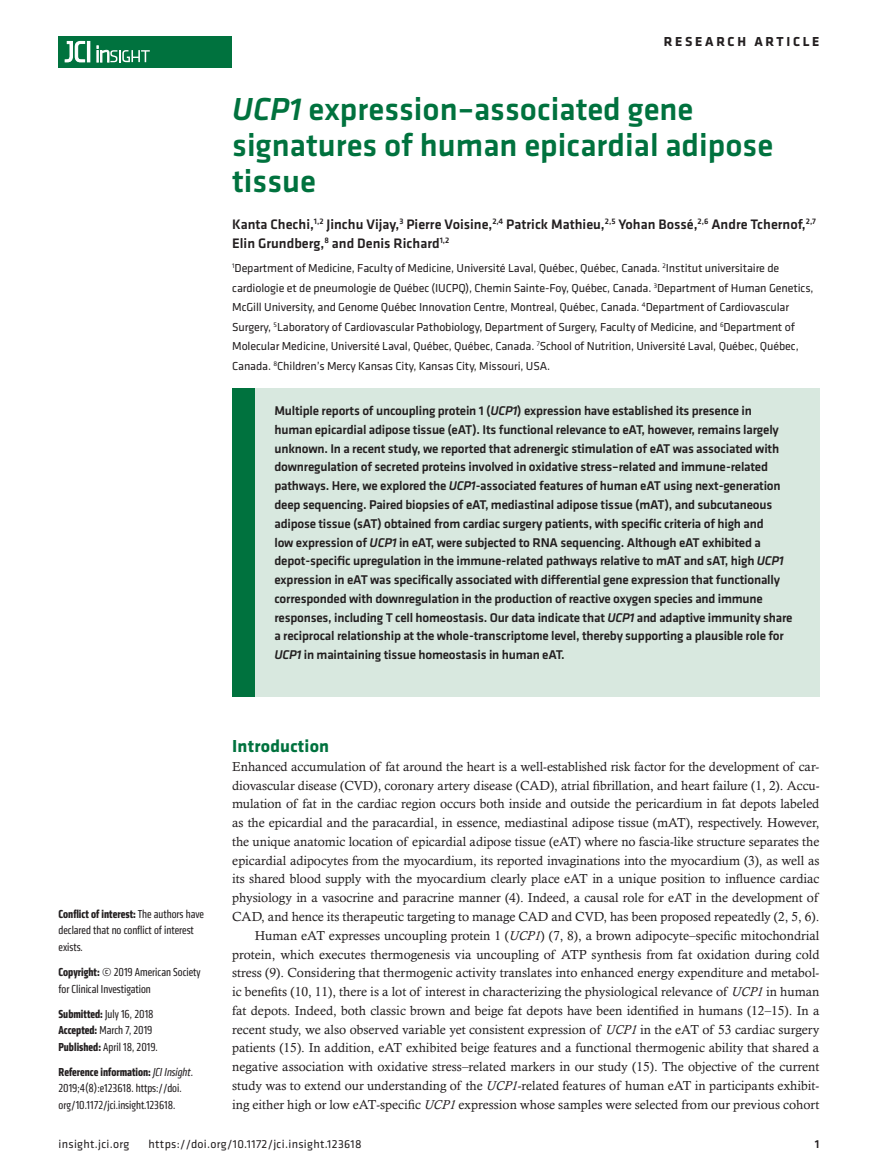
<style>
.page{position:relative;width:878px;height:1175px;background:#fff}
.page>*{position:absolute;margin:0;border:0;box-sizing:border-box;transform-origin:0 0}
.t1{font:500 33px/36px "Klavika Basic";color:#00723e}
.t2{font:700 18px "Klavika";letter-spacing:.01em;color:#00723e}
.t3{font:500 14.25px/19.5px "Klavika Basic";color:#231f20}
.t4{font:700 13.5px "Klavika Basic";letter-spacing:.2em;color:#231f20}
.t5{font:13.2px/18.8px "Calisto MT Std";letter-spacing:-.005em;color:#231f20;text-align:right}
.t6{font:500 13.2px/18.8px "Klavika Basic";letter-spacing:-.015em;color:#231f20}
.t7{font:12px/19.5px "Klavika";letter-spacing:-.01em;color:#231f20}
.t8{font:condensed 12px/16.5px "Klavika";color:#231f20}
.t9{font:12px "Klavika Basic";letter-spacing:.025em;color:#231f20}
.t10{font:500 12px "Klavika Basic";color:#231f20}
.s1{font-style:italic}
.s2{font-weight:700}
</style>
<div class="page">
<div style="left:59px;top:36px;width:173px;height:31px;background:#00723e"></div>
<hr style="left:87px;top:41px;width:3px;height:21px;background:#fff">
<svg style="left:64px;top:41px;width:21px;height:22px"></svg>
<svg style="left:97px;top:46px;width:53px;height:16px"></svg>
<div style="left:232px;top:388px;width:587px;height:308px;background:#d8e8df"></div>
<div style="left:232px;top:388px;width:22px;height:308px;background:#00723e"></div>
<p class="t4" style="left:663px;top:32px;width:157px">RESEARCH ARTICLE</p>
<h1 class="t1" style="left:232px;top:91px;width:542px"><span class="s1">UCP1</span> expression–associated gene signatures of human epicardial adipose tissue</h1>
<p class="t3" style="left:232px;top:214px;width:585px">Kanta Chechi,<sup>1,2</sup> Jinchu Vijay,<sup>3</sup> Pierre Voisine,<sup>2,4</sup> Patrick Mathieu,<sup>2,5</sup> Yohan Bossé,<sup>2,6</sup> Andre Tchernof,<sup>2,7<br></sup>Elin Grundberg,<sup>8</sup> and Denis Richard<sup>1,2</sup></p>
<p class="t7" style="left:232px;top:258px;width:583px"><sup>1</sup>Department of Medicine, Faculty of Medicine, Université Laval, Québec, Québec, Canada. <sup>2</sup>Institut universitaire de cardiologie et de pneumologie de Québec (IUCPQ), Chemin Sainte-Foy, Québec, Canada. <sup>3</sup>Department of Human Genetics, McGill University, and Genome Québec Innovation Centre, Montreal, Québec, Canada. <sup>4</sup>Department of Cardiovascular Surgery, <sup>5</sup>Laboratory of Cardiovascular Pathobiology, Department of Surgery, Faculty of Medicine, and <sup>6</sup>Department of Molecular Medicine, Université Laval, Québec, Québec, Canada. <sup>7</sup>School of Nutrition, Université Laval, Québec, Québec, Canada. <sup>8</sup>Children’s Mercy Kansas City, Kansas City, Missouri, USA.</p>
<p class="t6" style="left:274px;top:401px;width:519px">Multiple reports of uncoupling protein 1 (<span class="s1">UCP1</span>) expression have established its presence in human epicardial adipose tissue (eAT). Its functional relevance to eAT, however, remains largely unknown. In a recent study, we reported that adrenergic stimulation of eAT was associated with downregulation of secreted proteins involved in oxidative stress–related and immune-related pathways. Here, we explored the <span class="s1">UCP1</span>-associated features of human eAT using next-generation deep sequencing. Paired biopsies of eAT, mediastinal adipose tissue (mAT), and subcutaneous adipose tissue (sAT) obtained from cardiac surgery patients, with specific criteria of high and<br>low expression of <span class="s1">UCP1</span> in eAT, were subjected to RNA sequencing. Although eAT exhibited a depot-specific upregulation in the immune-related pathways relative to mAT and sAT, high <span class="s1">UCP1 </span>expression in eAT was specifically associated with differential gene expression that functionally corresponded with downregulation in the production of reactive oxygen species and immune responses, including T cell homeostasis. Our data indicate that <span class="s1">UCP1</span> and adaptive immunity share a reciprocal relationship at the whole-transcriptome level, thereby supporting a plausible role for <span class="s1">UCP1</span> in maintaining tissue homeostasis in human eAT.</p>
<p class="t8" style="left:59px;top:905px;width:147px"><span class="s2">Conflict of interest:</span> The authors have declared that no conflict of interest exists.</p>
<p class="t8" style="left:59px;top:963px;width:144px"><span class="s2">Copyright:</span> © 2019 American Society for Clinical Investigation</p>
<p class="t8" style="left:59px;top:1005px;width:101px"><span class="s2">Submitted:</span> July 16, 2018<br><span class="s2">Accepted:</span> March 7, 2019<br><span class="s2">Published:</span> April 18, 2019.</p>
<p class="t8" style="left:59px;top:1063px;width:136px"><span class="s2">Reference information:</span> <span class="s1">JCI Insight</span>.<br>2019;4(8):e123618. https://doi. org/10.1172/jci.insight.123618.</p>
<h2 class="t2" style="left:232px;top:733px;width:98px">Introduction</h2>
<p class="t5" style="left:232px;top:757px;width:588px">Enhanced accumulation of fat around the heart is a well-established risk factor for the development of car&shy;diovascular disease (CVD), coronary artery disease (CAD), atrial fibrillation, and heart failure (1, 2). Accu&shy;mulation of fat in the cardiac region occurs both inside and outside the pericardium in fat depots labeled as the epicardial and the paracardial, in essence, mediastinal adipose tissue (mAT), respectively. However, the unique anatomic location of epicardial adipose tissue (eAT) where no fascia-like structure separates the epicardial adipocytes from the myocardium, its reported invaginations into the myocardium (3), as well as its shared blood supply with the myocardium clearly place eAT in a unique position to influence cardiac physiology in a vasocrine and paracrine manner (4). Indeed, a causal role for eAT in the development of CAD, and hence its therapeutic targeting to manage CAD and CVD, has been proposed repeatedly (2, 5, 6).<br>Human eAT expresses uncoupling protein 1 (<span class="s1">UCP1</span>) (7, 8), a brown adipocyte–specific mitochondrial protein, which executes thermogenesis via uncoupling of ATP synthesis from fat oxidation during cold stress (9). Considering that thermogenic activity translates into enhanced energy expenditure and metabol&shy;ic benefits (10, 11), there is a lot of interest in characterizing the physiological relevance of <span class="s1">UCP1</span> in human fat depots. Indeed, both classic brown and beige fat depots have been identified in humans (12–15). In a recent study, we also observed variable yet consistent expression of <span class="s1">UCP1</span> in the eAT of 53 cardiac surgery patients (15). In addition, eAT exhibited beige features and a functional thermogenic ability that shared a negative association with oxidative stress–related markers in our study (15). The objective of the current study was to extend our understanding of the <span class="s1">UCP1</span>-related features of human eAT in participants exhibit&shy;ing either high or low eAT-specific <span class="s1">UCP1</span> expression whose samples were selected from our previous cohort</p>
<p class="t9" style="left:58px;top:1135px;width:72px">insight.jci.org</p>
<p class="t9" style="left:148px;top:1135px;width:214px">https://doi.org/10.1172/jci.insight.123618</p>
<p class="t10" style="left:814px;top:1135px;width:6px">1</p>
</div>
